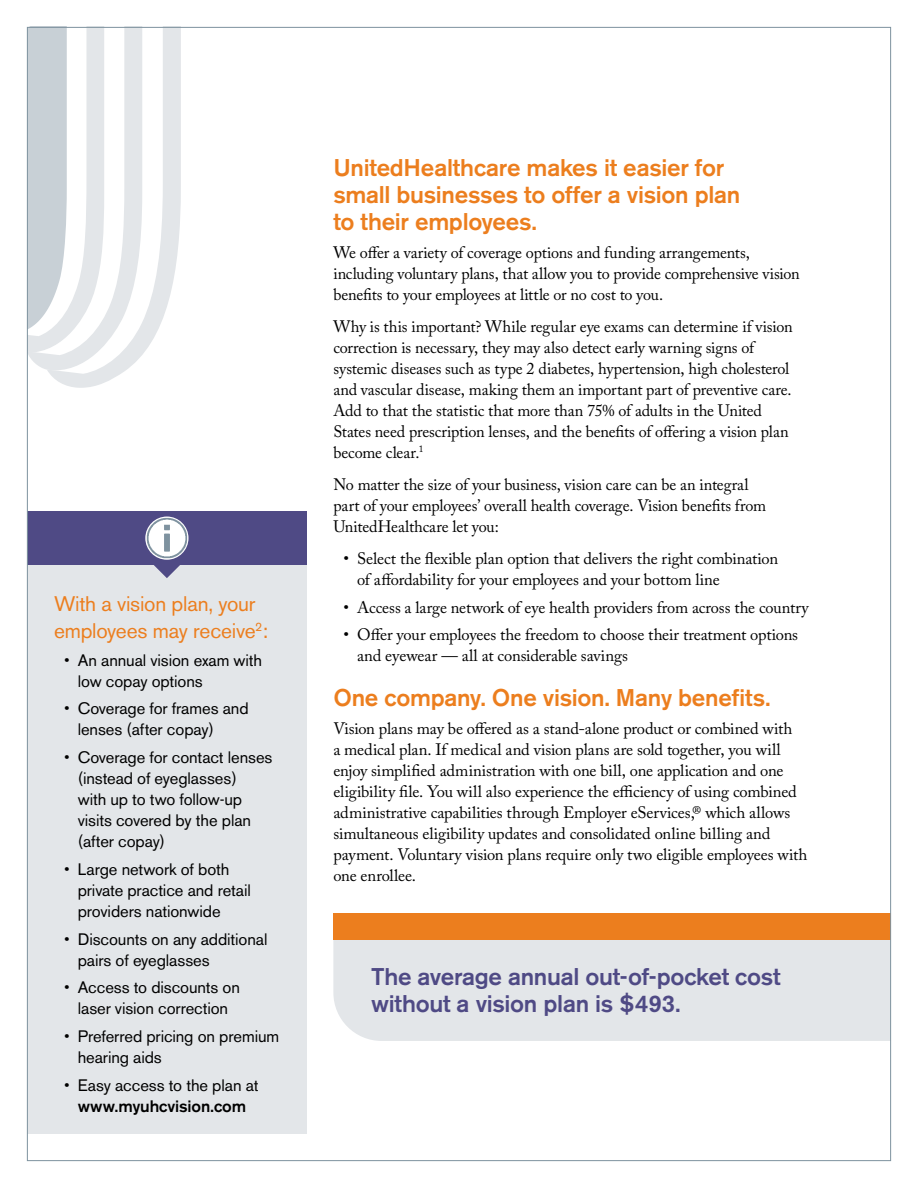
<style>
.page{position:relative;width:918px;height:1188px;background:#fff}
.page>*{position:absolute;margin:0;border:0;box-sizing:border-box;transform-origin:0 0}
.t1{font:500 24px/27px "Akzidenz Grotesk BE";letter-spacing:-.01em;color:#ec7e1e}
.t2{font:500 24px/27px "Akzidenz Grotesk BE";letter-spacing:-.015em;color:#4f4a85}
.t3{font:21px/27px "Akzidenz Grotesk BE";letter-spacing:-.01em;color:#ec7e1e}
.t4{font:16.5px/21px "Adobe Caslon Pro";letter-spacing:-.01em;color:#000}
.t5{font:16.5px/21px "Akzidenz Grotesk BE";letter-spacing:-.005em;color:#000}
.s1{font-family:"Adobe Caslon Pro"}
.s2{font-weight:500}
</style>
<div class="page">
<svg style="left:29px;top:29px;width:18px;height:341px;background:#cdd4da"></svg>
<svg style="left:47px;top:29px;width:134px;height:359px"></svg>
<div style="left:27px;top:557px;width:280px;height:577px;background:#e3e6e9"></div>
<div style="left:27px;top:511px;width:280px;height:54px;background:#4f4a85"></div>
<svg style="left:154px;top:565px;width:26px;height:13px"></svg>
<div style="left:333px;top:940px;width:556px;height:101px;background:#e3e6e9"></div>
<div style="left:333px;top:913px;width:557px;height:27px;background:#ec7e1e"></div>
<svg style="left:145px;top:517px;width:44px;height:43px"></svg>
<img style="left:146px;top:518px;width:41px;height:41px">
<p class="t3" style="left:54px;top:590px;width:216px">With a vision plan, your employees may receive<sup>2</sup>:</p>
<p class="t5" style="left:78px;top:649px;width:186px;text-indent:-13px"><span class="s1">•</span> An annual vision exam with low copay options</p>
<p class="t5" style="left:78px;top:698px;width:172px;text-indent:-13px"><span class="s1">•</span> Coverage for frames and lenses (after copay)</p>
<p class="t5" style="left:78px;top:747px;width:196px;text-indent:-13px"><span class="s1">•</span> Coverage for contact lenses (instead of eyeglasses)<br>with up to two follow-up visits covered by the plan (after copay)</p>
<p class="t5" style="left:78px;top:859px;width:175px;text-indent:-13px"><span class="s1">•</span> Large network of both private practice and retail providers nationwide</p>
<p class="t5" style="left:78px;top:929px;width:191px;text-indent:-13px"><span class="s1">•</span> Discounts on any additional pairs of eyeglasses</p>
<p class="t5" style="left:64px;top:977px;width:177px;text-align:center"><span class="s1">•</span> Access to discounts on laser vision correction</p>
<p class="t5" style="left:78px;top:1026px;width:203px;text-indent:-13px"><span class="s1">•</span> Preferred pricing on premium hearing aids</p>
<p class="t5" style="left:64px;top:1075px;width:196px;text-align:center"><span class="s1">•</span> Easy access to the plan at <span class="s2">www.myuhcvision.com</span></p>
<h1 class="t1" style="left:333px;top:154px;width:409px">UnitedHealthcare makes it easier for small businesses to offer a vision plan to their employees.</h1>
<p class="t4" style="left:333px;top:242px;width:468px">We offer a variety of coverage options and funding arrangements, including voluntary plans, that allow you to provide comprehensive vision benefits to your employees at little or no cost to you.</p>
<p class="t4" style="left:333px;top:316px;width:461px">Why is this important? While regular eye exams can determine if vision correction is necessary, they may also detect early warning signs of systemic diseases such as type 2 diabetes, hypertension, high cholesterol and vascular disease, making them an important part of preventive care.<br>Add to that the statistic that more than 75% of adults in the United States need prescription lenses, and the benefits of offering a vision plan become clear.<sup>1</sup></p>
<p class="t4" style="left:333px;top:474px;width:434px">No matter the size of your business, vision care can be an integral part of your employees’ overall health coverage. Vision benefits from<br>UnitedHealthcare let you:</p>
<p class="t4" style="left:357px;top:548px;width:423px;text-indent:-13px">• Select the flexible plan option that delivers the right combination of affordability for your employees and your bottom line</p>
<p class="t4" style="left:344px;top:597px;width:466px">• Access a large network of eye health providers from across the country</p>
<p class="t4" style="left:357px;top:624px;width:443px;text-indent:-13px">• Offer your employees the freedom to choose their treatment options and eyewear — all at considerable savings</p>
<h1 class="t1" style="left:333px;top:684px;width:439px">One company. One vision. Many benefits.</h1>
<p class="t4" style="left:333px;top:718px;width:476px">Vision plans may be offered as a stand-alone product or combined with<br>a medical plan. If medical and vision plans are sold together, you will enjoy simplified administration with one bill, one application and one eligibility file. You will also experience the efficiency of using combined administrative capabilities through Employer eServices,® which allows simultaneous eligibility updates and consolidated online billing and payment. Voluntary vision plans require only two eligible employees with one enrollee.</p>
<h1 class="t2" style="left:371px;top:963px;width:411px">The average annual out-of-pocket cost without a vision plan is $493.</h1>
</div>
